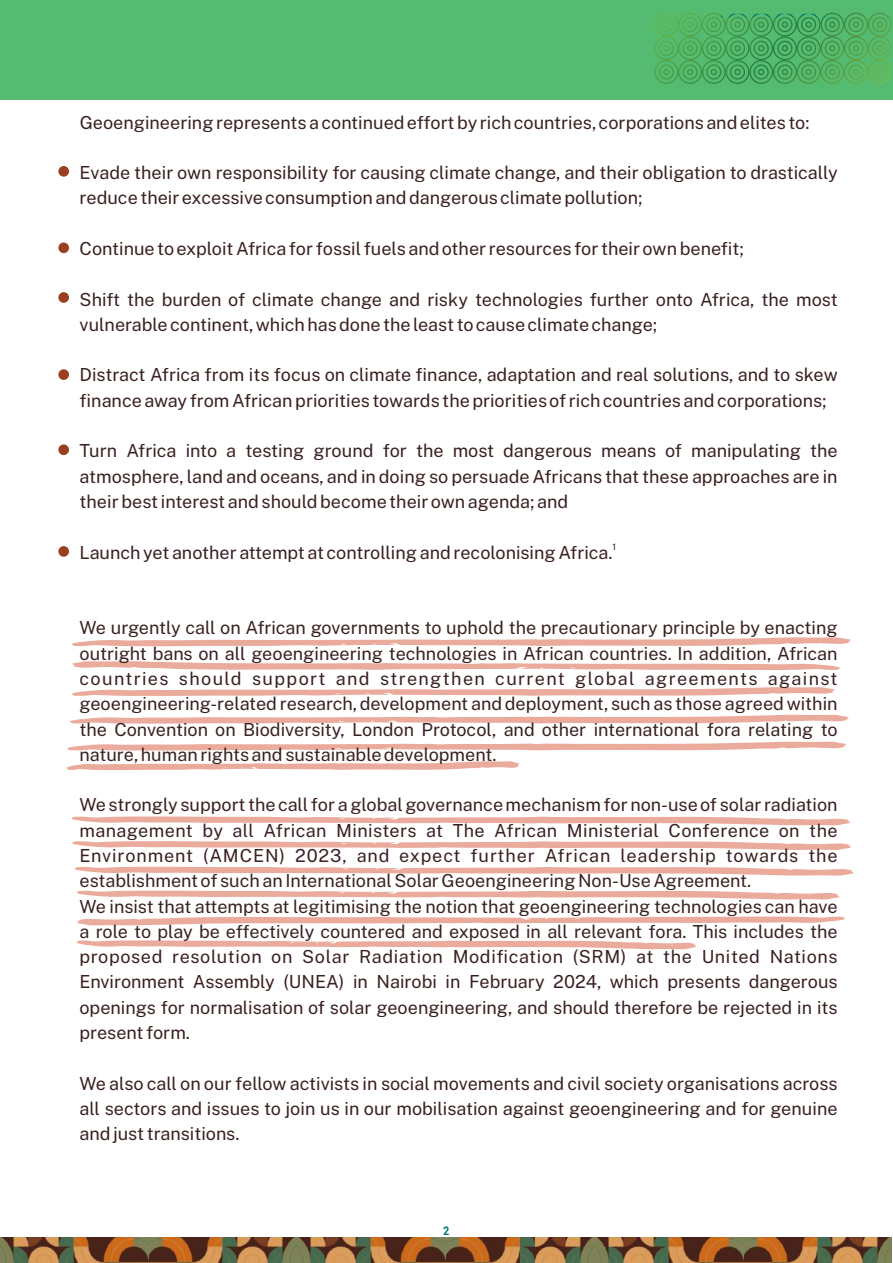
<style>
.page{position:relative;width:893px;height:1263px;background:#fff}
.page>*{position:absolute;margin:0;border:0;box-sizing:border-box;transform-origin:0 0}
.t1{font:18px/25.3px "Public Sans Roman";color:#3a2120}
.t2{font:700 condensed 12px "Roboto";color:#007c73}
.t3{font:9px "Public Sans Roman";color:#3a2120}
</style>
<div class="page">
<svg style="left:72px;top:661px;width:768px;height:9px"></svg>
<svg style="left:77px;top:916px;width:768px;height:10px"></svg>
<svg style="left:72px;top:687px;width:763px;height:9px"></svg>
<svg style="left:77px;top:890px;width:762px;height:10px"></svg>
<svg style="left:72px;top:637px;width:779px;height:9px"></svg>
<svg style="left:77px;top:940px;width:619px;height:10px"></svg>
<svg style="left:70px;top:714px;width:779px;height:10px"></svg>
<svg style="left:75px;top:867px;width:779px;height:9px"></svg>
<svg style="left:67px;top:741px;width:779px;height:10px"></svg>
<svg style="left:72px;top:841px;width:779px;height:9px"></svg>
<svg style="left:67px;top:761px;width:452px;height:9px"></svg>
<svg style="left:71px;top:816px;width:779px;height:10px"></svg>
<div style="left:0;top:0;width:893px;height:100px;background:#55bb71"></div>
<div style="left:58px;top:166px;width:11px;height:11px;background:#9b3f21;border-radius:50%"></div>
<div style="left:58px;top:242px;width:11px;height:11px;background:#9b3f21;border-radius:50%"></div>
<div style="left:58px;top:292px;width:11px;height:11px;background:#9b3f21;border-radius:50%"></div>
<div style="left:58px;top:369px;width:11px;height:11px;background:#9b3f21;border-radius:50%"></div>
<div style="left:58px;top:444px;width:11px;height:11px;background:#9b3f21;border-radius:50%"></div>
<img style="left:0;top:1237px;width:892px;height:25px">
<div style="left:58px;top:546px;width:11px;height:11px;background:#9b3f21;border-radius:50%"></div>
<svg style="left:654px;top:13px;width:238px;height:71px"></svg>
<p class="t1" style="left:80px;top:109px;width:731px">Geoengineering represents a continued effort by rich countries,corporations and elites to:</p>
<p class="t1" style="left:80px;top:160px;width:760px">Evade their own responsibility for causing climate change, and their obligation to drastically reducetheir excessiveconsumption and dangerous climatepollution;</p>
<p class="t1" style="left:80px;top:236px;width:666px">Continuetoexploit Africa for fossil fuels and other resources for their own benefit;</p>
<p class="t1" style="left:80px;top:286px;width:759px">Shift the burden of climate change and risky technologies further onto Africa, the most vulnerablecontinent,which has donetheleast tocauseclimatechange;</p>
<p class="t1" style="left:80px;top:362px;width:760px">Distract Africa from its focus on climate finance, adaptation and real solutions, and to skew financeaway from African priorities towards thepriorities of rich countries and corporations;</p>
<p class="t1" style="left:80px;top:438px;width:760px;text-align:justify">Turn Africa into a testing ground for the most dangerous means of manipulating the atmosphere, land and oceans, and in doing so persuade Africans that these approaches are in their best interest and should becometheir own agenda; and</p>
<p class="t3" style="left:612px;top:541px;width:5px">1</p>
<p class="t1" style="left:80px;top:539px;width:534px">Launch yet another attempt at controlling and recolonising Africa.</p>
<p class="t1" style="left:80px;top:615px;width:760px;text-align:justify">We urgently call on African governments to uphold the precautionary principle by enacting outright bans on all geoengineering technologies in African countries. In addition, African countries should support and strengthen current global agreements against geoengineering-related research,development and deployment, such as those agreed within the Convention on Biodiversity, London Protocol, and other international fora relating to nature,human rights and sustainabledevelopment.</p>
<p class="t1" style="left:79px;top:792px;width:760px">Westrongly support thecall for a global governancemechanism for non-useof solar radiation management by all African Ministers at The African Ministerial Conference on the Environment (AMCEN) 2023, and expect further African leadership towards the establishment of such an International Solar Geoengineering Non-UseAgreement.<br>We insist that attempts at legitimising the notion that geoengineering technologies can have a role to play be effectively countered and exposed in all relevant fora. This includes the proposed resolution on Solar Radiation Modification (SRM) at the United Nations Environment Assembly (UNEA) in Nairobi in February 2024, which presents dangerous openings for normalisation of solar geoengineering, and should therefore be rejected in its present form.</p>
<p class="t1" style="left:79px;top:1070px;width:760px;text-align:justify">We also call on our fellow activists in social movements and civil society organisations across all sectors and issues to join us in our mobilisation against geoengineering and for genuine and just transitions.</p>
<p class="t2" style="left:443px;top:1226px;width:8px">2</p>
</div>
